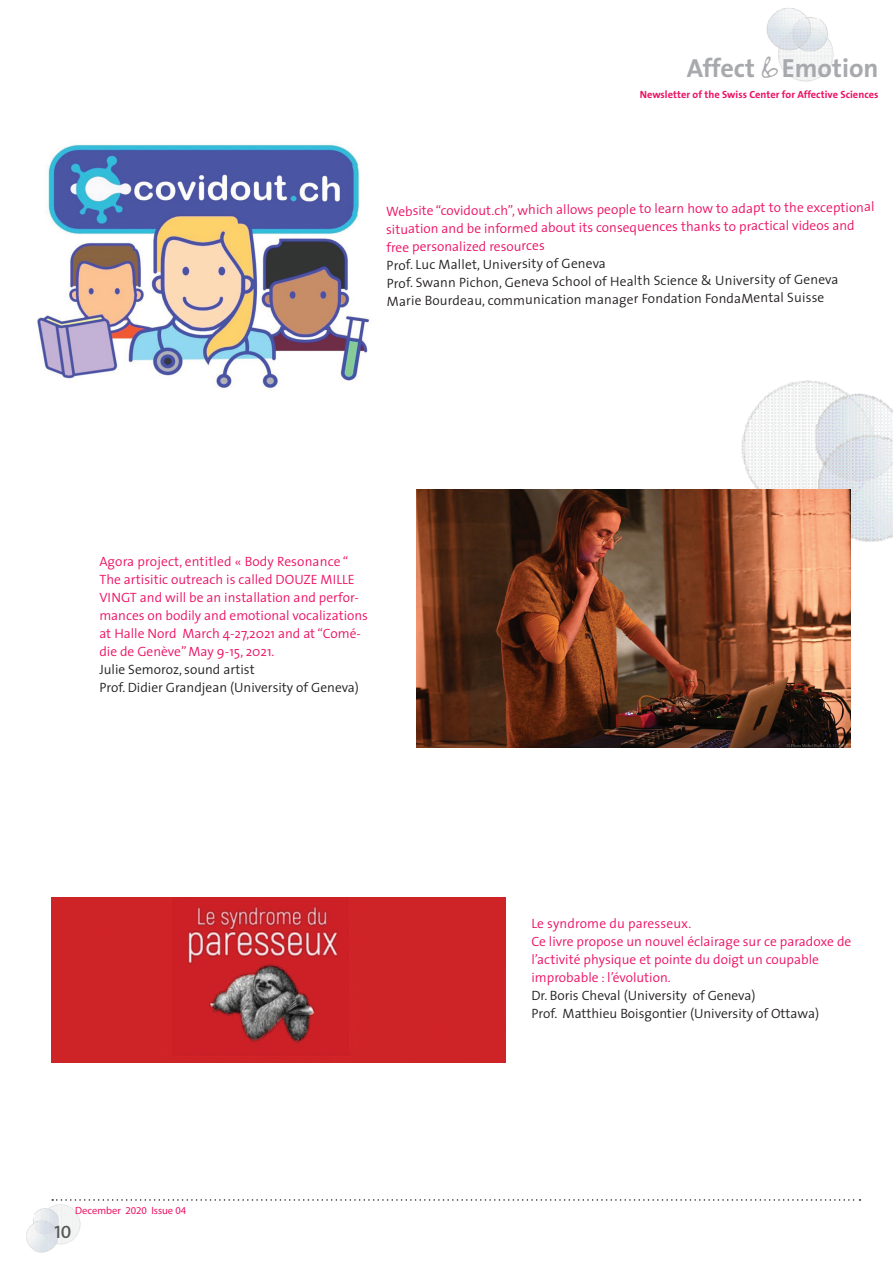
<style>
.page{position:relative;width:893px;height:1263px;background:#fff}
.page>*{position:absolute;margin:0;border:0;box-sizing:border-box;transform-origin:0 0}
.t1{font:700 26.25px "The Sans";color:#a8a9ad}
.t2{font:18px "The Sans Semi Bold Caps";color:#57585a}
.t3{font:300 13.5px/18px "The Sans";color:#ec1163}
.t4{font:300 13.5px/18px "The Sans";color:#231f20}
.t5{font:700 10.5px "The Sans";letter-spacing:.005em;color:#ec1163}
.t6{font:10.5px "Myriad Pro";color:#ec1163}
.s1{font-family:"Evans Hand";font-weight:400}
</style>
<div class="page">
<img style="left:26px;top:1200px;width:55px;height:53px">
<svg style="left:52px;top:1199px;width:808px;height:2px"></svg>
<img style="left:741px;top:380px;width:152px;height:244px">
<img style="left:766px;top:8px;width:68px;height:74px">
<img style="left:37px;top:144px;width:334px;height:245px">
<img style="left:417px;top:489px;width:433px;height:259px">
<img style="left:51px;top:898px;width:454px;height:164px">
<h1 class="t1" style="left:687px;top:46px;width:193px">Affect <span class="s1">&amp;</span> Emotion</h1>
<p class="t5" style="left:640px;top:85px;width:240px">Newsletter of the Swiss Center for Affective Sciences</p>
<p class="t3" style="left:386px;top:200px;width:490px">Website “covidout.ch”, which allows people to learn how to adapt to the exceptional situation and be informed about its consequences thanks to practical videos and</p>
<p class="t3" style="left:386px;top:237px;width:160px">free personalized resources</p>
<p class="t4" style="left:386px;top:255px;width:454px;line-height:17.5px">Prof. Luc Mallet, University of Geneva<br>Prof. Swann Pichon, Geneva School of Health Science &amp; University of Geneva<br>Marie Bourdeau, communication manager Fondation FondaMental Suisse</p>
<p class="t3" style="left:99px;top:552px;width:270px">Agora project, entitled « Body Resonance “ The artisitic outreach is called DOUZE MILLE VINGT and will be an installation and perfor&shy;mances on bodily and emotional vocalizations at Halle Nord March 4-27,2021 and at “Comé&shy;die de Genève” May 9-15, 2021.</p>
<p class="t4" style="left:99px;top:660px;width:261px">Julie Semoroz, sound artist<br>Prof. Didier Grandjean (University of Geneva)</p>
<p class="t6" style="left:75px;top:1203px;width:112px">December 2020 Issue 04</p>
<h2 class="t2" style="left:54px;top:1216px;width:18px">10</h2>
<p class="t3" style="left:531px;top:914px;width:321px">Le syndrome du paresseux.<br>Ce livre propose un nouvel éclairage sur ce paradoxe de l’activité physique et pointe du doigt un coupable improbable : l’évolution.</p>
<p class="t4" style="left:531px;top:986px;width:289px">Dr. Boris Cheval (University of Geneva)<br>Prof. Matthieu Boisgontier (University of Ottawa)</p>
</div>
